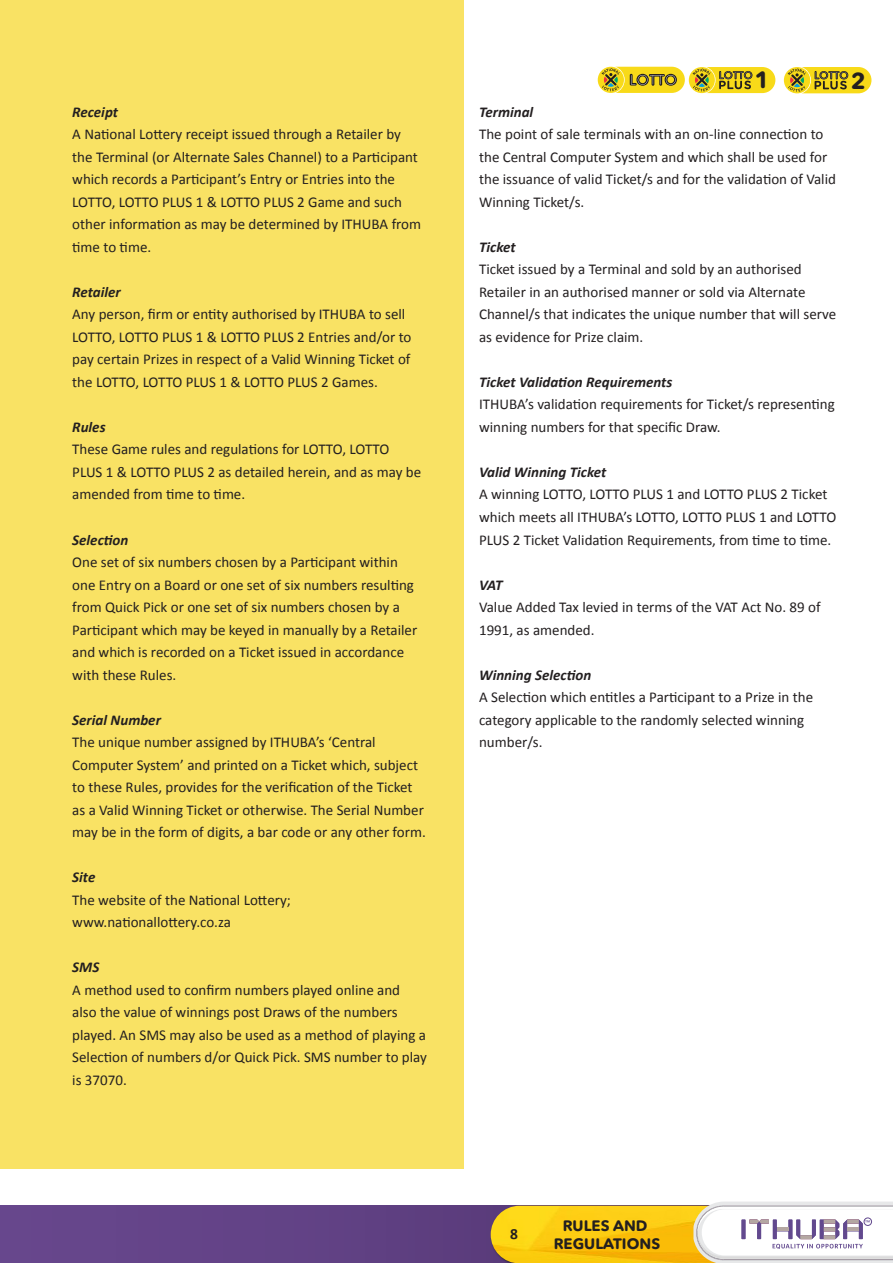
<style>
.page{position:relative;width:893px;height:1263px;background:#fff}
.page>*{position:absolute;margin:0;border:0;box-sizing:border-box;transform-origin:0 0}
.t1{font:700 23.25px "Avenir Next Rounded Pro";color:#231f20}
.t2{font:700 22.95px "Avenir Next Rounded Pro";color:#231f20}
.t3{font:700 15.45px "Calibri";color:#231f20}
.t4{font:15px/22.5px "Calibri";color:#231f20}
.t5{font:italic 700 15px "Calibri";color:#231f20}
.t6{font:700 15px/18px "Avenir Next Rounded Pro";color:#231f20;text-align:center}
.t7{font:7.5px "Calibri";color:#62498e}
</style>
<div class="page">
<div style="left:0;top:0;width:463px;height:1169px;background:#f9e264"></div>
<div style="left:0;top:1205px;width:893px;height:58px;background:#634387"></div>
<img style="left:491px;top:1206px;width:202px;height:57px">
<svg style="left:693px;top:1201px;width:200px;height:62px;background:#e6e2e4"></svg>
<svg style="left:597px;top:66px;width:179px;height:28px;background:#d7c343"></svg>
<svg style="left:783px;top:67px;width:89px;height:27px;background:#d5bf36"></svg>
<p class="t5" style="left:72px;top:101px;width:47px">Receipt</p>
<p class="t4" style="left:72px;top:123px;width:350px">A National Lottery receipt issued through a Retailer by the Terminal (or Alternate Sales Channel) to a Participant which records a Participant’s Entry or Entries into the LOTTO, LOTTO PLUS 1 &amp; LOTTO PLUS 2 Game and such other information as may be determined by ITHUBA from time to time.</p>
<p class="t5" style="left:72px;top:281px;width:50px">Retailer</p>
<p class="t4" style="left:72px;top:303px;width:341px">Any person, firm or entity authorised by ITHUBA to sell LOTTO, LOTTO PLUS 1 &amp; LOTTO PLUS 2 Entries and/or to pay certain Prizes in respect of a Valid Winning Ticket of the LOTTO, LOTTO PLUS 1 &amp; LOTTO PLUS 2 Games.</p>
<p class="t5" style="left:72px;top:416px;width:35px">Rules</p>
<p class="t4" style="left:72px;top:438px;width:350px">These Game rules and regulations for LOTTO, LOTTO<br>PLUS 1 &amp; LOTTO PLUS 2 as detailed herein, and as may be amended from time to time.</p>
<p class="t5" style="left:72px;top:529px;width:58px">Selection</p>
<p class="t4" style="left:72px;top:550px;width:347px">One set of six numbers chosen by a Participant within one Entry on a Board or one set of six numbers resulting from Quick Pick or one set of six numbers chosen by a Participant which may be keyed in manually by a Retailer and which is recorded on a Ticket issued in accordance with these Rules.</p>
<p class="t5" style="left:72px;top:709px;width:90px">Serial Number</p>
<p class="t4" style="left:72px;top:730px;width:355px">The unique number assigned by ITHUBA’s ‘Central Computer System’ and printed on a Ticket which, subject to these Rules, provides for the verification of the Ticket as a Valid Winning Ticket or otherwise. The Serial Number may be in the form of digits, a bar code or any other form.</p>
<p class="t5" style="left:72px;top:866px;width:25px">Site</p>
<p class="t4" style="left:72px;top:888px;width:220px">The website of the National Lottery;</p>
<p class="t4" style="left:72px;top:910px;width:160px">www.nationallottery.co.za</p>
<p class="t5" style="left:72px;top:956px;width:29px">SMS</p>
<p class="t4" style="left:72px;top:978px;width:356px">A method used to confirm numbers played online and also the value of winnings post Draws of the numbers played. An SMS may also be used as a method of playing a Selection of numbers d/or Quick Pick. SMS number to play is 37070.</p>
<h1 class="t1" style="left:754px;top:66px;width:17px">1</h1>
<h2 class="t2" style="left:851px;top:66px;width:16px">2</h2>
<p class="t5" style="left:479px;top:101px;width:56px">Terminal</p>
<p class="t4" style="left:479px;top:123px;width:358px">The point of sale terminals with an on-line connection to the Central Computer System and which shall be used for the issuance of valid Ticket/s and for the validation of Valid Winning Ticket/s.</p>
<p class="t5" style="left:479px;top:236px;width:38px">Ticket</p>
<p class="t4" style="left:479px;top:258px;width:359px">Ticket issued by a Terminal and sold by an authorised Retailer in an authorised manner or sold via Alternate Channel/s that indicates the unique number that will serve as evidence for Prize claim.</p>
<p class="t5" style="left:479px;top:371px;width:195px">Ticket Validation Requirements</p>
<p class="t4" style="left:479px;top:393px;width:357px">ITHUBA’s validation requirements for Ticket/s representing winning numbers for that specific Draw.</p>
<p class="t5" style="left:479px;top:461px;width:129px">Valid Winning Ticket</p>
<p class="t4" style="left:479px;top:483px;width:359px">A winning LOTTO, LOTTO PLUS 1 and LOTTO PLUS 2 Ticket which meets all ITHUBA’s LOTTO, LOTTO PLUS 1 and LOTTO<br>PLUS 2 Ticket Validation Requirements, from time to time.</p>
<p class="t5" style="left:479px;top:574px;width:25px">VAT</p>
<p class="t4" style="left:479px;top:595px;width:343px">Value Added Tax levied in terms of the VAT Act No. 89 of<br>1991, as amended.</p>
<p class="t5" style="left:479px;top:664px;width:114px">Winning Selection</p>
<p class="t4" style="left:479px;top:685px;width:336px">A Selection which entitles a Participant to a Prize in the category applicable to the randomly selected winning number/s.</p>
<p class="t3" style="left:510px;top:1223px;width:9px">8</p>
<p class="t6" style="left:554px;top:1217px;width:108px">RULES AND<br>REGULATIONS</p>
<p class="t7" style="left:865px;top:1218px;width:7px">™</p>
</div>
